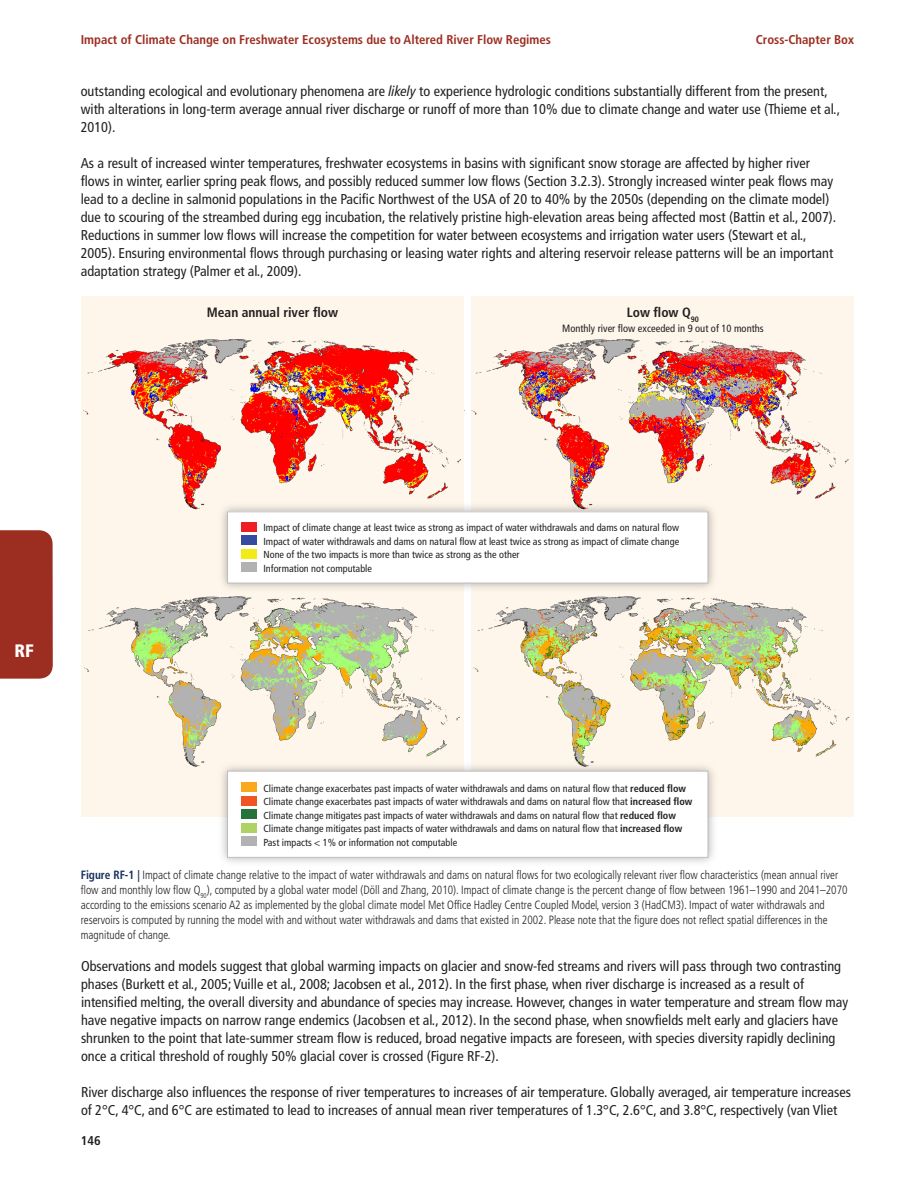
<style>
.page{position:relative;width:918px;height:1188px;background:#fff}
.page>*{position:absolute;margin:0;border:0;box-sizing:border-box;transform-origin:0 0}
.CCbox_paragraph_styl{font:900 condensed 18px "Frutiger LT Pro";color:#fff}
.CCbox_paragraph_styl-2{font:condensed 14.25px/18px "Frutiger LT Pro";color:#231f20}
.t1{font:700 condensed 13.5px "Frutiger LT Pro";color:#231f20}
.CCbox_paragraph_styl-3{font:700 condensed 12.75px "Frutiger LT Pro";color:#9c2e21}
.CCbox_paragraph_styl-4{font:700 condensed 12.75px "Frutiger LT Pro";color:#231f20}
.t2{font:300 condensed 12px/15px "Frutiger LT Pro";color:#231f20;scale:.95 1}
.t3{font:condensed 10.5px "Frutiger LT Pro";color:#231f20}
.t4{font:condensed 10.2px/13.5px "Frutiger LT Pro";color:#231f20}
.s1{font-style:italic}
.s2{font-weight:700}
.s3{font-weight:700;color:#172f5b}
</style>
<div class="page">
<div style="left:0;top:530px;width:53px;height:149px;background:#9c2e21"></div>
<div style="left:472px;top:296px;width:382px;height:521px;background:#fef6ea"></div>
<div style="left:81px;top:296px;width:383px;height:521px;background:#fef6ea"></div>
<img style="left:83px;top:339px;width:378px;height:171px">
<img style="left:471px;top:330px;width:378px;height:169px">
<img style="left:84px;top:596px;width:376px;height:171px">
<img style="left:471px;top:596px;width:379px;height:162px">
<img style="left:214px;top:499px;width:500px;height:97px">
<div style="left:228px;top:512px;width:480px;height:71px;background:#fff"></div>
<div style="left:227px;top:511px;width:481px;height:72px;border:1px solid #bcbdc0"></div>
<img style="left:214px;top:758px;width:500px;height:105px">
<div style="left:228px;top:771px;width:480px;height:86px;background:#fff"></div>
<div style="left:227px;top:771px;width:481px;height:87px;border:1px solid #bcbdc0"></div>
<div style="left:241px;top:522px;width:16px;height:10px;background:#ee1f23"></div>
<div style="left:241px;top:536px;width:16px;height:9px;background:#354b9f"></div>
<div style="left:241px;top:549px;width:16px;height:10px;background:#f2eb17"></div>
<div style="left:241px;top:563px;width:16px;height:9px;background:#b2b2b2"></div>
<div style="left:241px;top:782px;width:16px;height:10px;background:#f9a91b"></div>
<div style="left:241px;top:796px;width:16px;height:10px;background:#f15622"></div>
<div style="left:241px;top:809px;width:16px;height:10px;background:#257339"></div>
<div style="left:241px;top:823px;width:16px;height:10px;background:#aed363"></div>
<div style="left:241px;top:837px;width:16px;height:9px;background:#b2b2b2"></div>
<p class="CCbox_paragraph_styl-3" style="left:81px;top:32px;width:472px">Impact of Climate Change on Freshwater Ecosystems due to Altered River Flow Regimes</p>
<p class="CCbox_paragraph_styl-3" style="left:756px;top:32px;width:100px">Cross-Chapter Box</p>
<p class="CCbox_paragraph_styl-2" style="left:81px;top:82px;width:761px">outstanding ecological and evolutionary phenomena are <span class="s1">likely</span> to experience hydrologic conditions substantially different from the present, with alterations in long-term average annual river discharge or runoff of more than 10% due to climate change and water use (Thieme et al.,<br>2010).</p>
<p class="CCbox_paragraph_styl-2" style="left:81px;top:154px;width:757px">As a result of increased winter temperatures, freshwater ecosystems in basins with significant snow storage are affected by higher river flows in winter, earlier spring peak flows, and possibly reduced summer low flows (Section 3.2.3). Strongly increased winter peak flows may lead to a decline in salmonid populations in the Pacific Northwest of the USA of 20 to 40% by the 2050s (depending on the climate model) due to scouring of the streambed during egg incubation, the relatively pristine high-elevation areas being affected most (Battin et al., 2007).<br>Reductions in summer low flows will increase the competition for water between ecosystems and irrigation water users (Stewart et al., 2005). Ensuring environmental flows through purchasing or leasing water rights and altering reservoir release patterns will be an important adaptation strategy (Palmer et al., 2009).</p>
<p class="t1" style="left:207px;top:304px;width:133px">Mean annual river flow</p>
<p class="t1" style="left:627px;top:304px;width:74px">Low flow Q<sub>90</sub></p>
<p class="t3" style="left:562px;top:322px;width:203px">Monthly river flow exceeded in 9 out of 10 months</p>
<p class="CCbox_paragraph_styl" style="left:14px;top:640px;width:21px">RF</p>
<p class="t4" style="left:264px;top:521px;width:417px">Impact of climate change at least twice as strong as impact of water withdrawals and dams on natural flow Impact of water withdrawals and dams on natural flow at least twice as strong as impact of climate change None of the two impacts is more than twice as strong as the other<br>Information not computable</p>
<p class="t4" style="left:264px;top:782px;width:431px">Climate change exacerbates past impacts of water withdrawals and dams on natural flow that <span class="s2">reduced flow </span>Climate change exacerbates past impacts of water withdrawals and dams on natural flow that <span class="s2">increased flow </span>Climate change mitigates past impacts of water withdrawals and dams on natural flow that <span class="s2">reduced flow </span>Climate change mitigates past impacts of water withdrawals and dams on natural flow that <span class="s2">increased flow </span>Past impacts &lt; 1% or information not computable</p>
<p class="t2" style="left:81px;top:867px;width:809px"><span class="s3">Figure RF-1 |</span> Impact of climate change relative to the impact of water withdrawals and dams on natural flows for two ecologically relevant river flow characteristics (mean annual river flow and monthly low flow Q<sub>90</sub>), computed by a global water model (Döll and Zhang, 2010). Impact of climate change is the percent change of flow between 1961–1990 and 2041–2070 according to the emissions scenario A2 as implemented by the global climate model Met Office Hadley Centre Coupled Model, version 3 (HadCM3). Impact of water withdrawals and reservoirs is computed by running the model with and without water withdrawals and dams that existed in 2002. Please note that the figure does not reflect spatial differences in the magnitude of change.</p>
<p class="CCbox_paragraph_styl-2" style="left:81px;top:957px;width:769px">Observations and models suggest that global warming impacts on glacier and snow-fed streams and rivers will pass through two contrasting phases (Burkett et al., 2005; Vuille et al., 2008; Jacobsen et al., 2012). In the first phase, when river discharge is increased as a result of intensified melting, the overall diversity and abundance of species may increase. However, changes in water temperature and stream flow may have negative impacts on narrow range endemics (Jacobsen et al., 2012). In the second phase, when snowfields melt early and glaciers have shrunken to the point that late-summer stream flow is reduced, broad negative impacts are foreseen, with species diversity rapidly declining once a critical threshold of roughly 50% glacial cover is crossed (Figure RF-2).</p>
<p class="CCbox_paragraph_styl-2" style="left:81px;top:1083px;width:772px">River discharge also influences the response of river temperatures to increases of air temperature. Globally averaged, air temperature increases of 2°C, 4°C, and 6°C are estimated to lead to increases of annual mean river temperatures of 1.3°C, 2.6°C, and 3.8°C, respectively (van Vliet</p>
<p class="CCbox_paragraph_styl-4" style="left:81px;top:1133px;width:21px">146</p>
</div>
